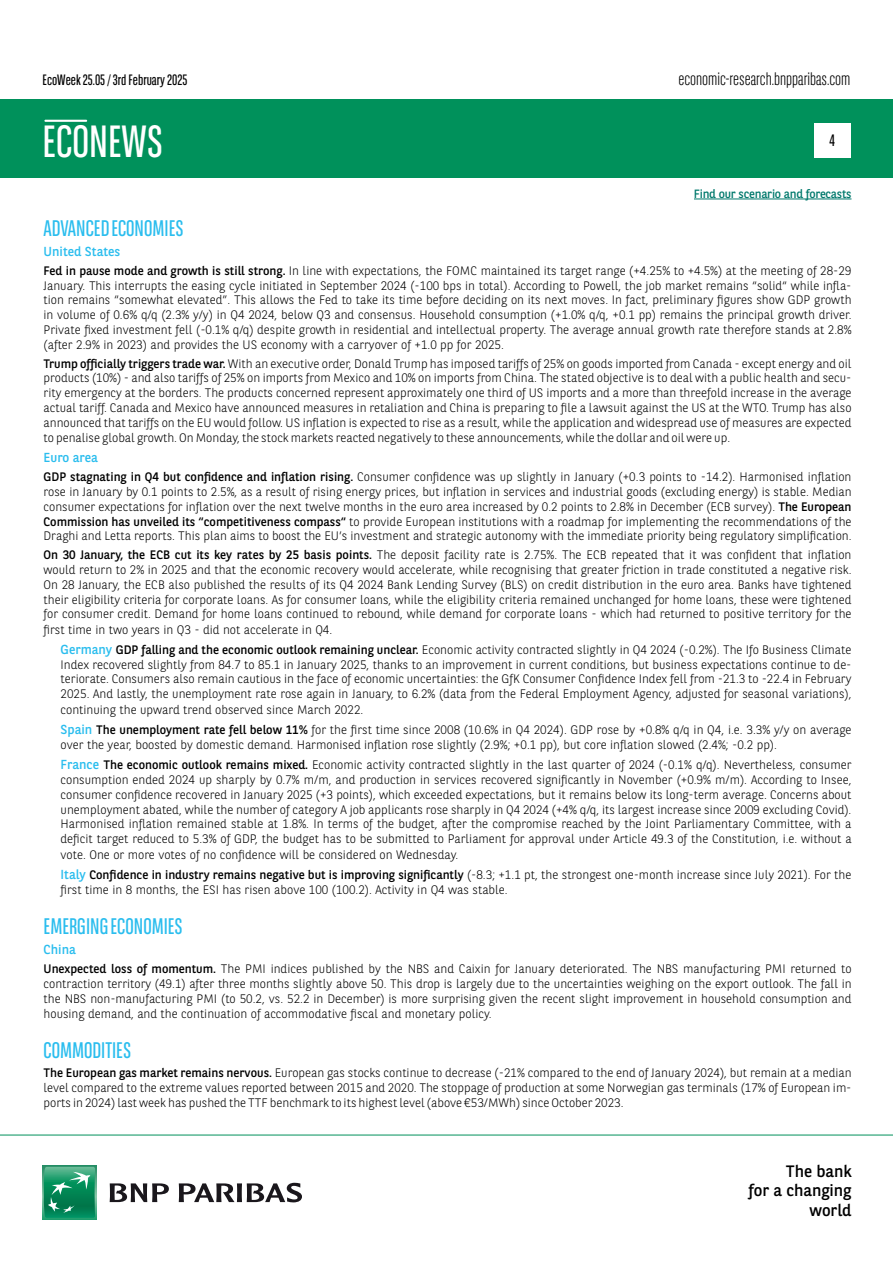
<style>
.page{position:relative;width:893px;height:1263px;background:#fff}
.page>*{position:absolute;margin:0;border:0;box-sizing:border-box;transform-origin:0 0}
.t1{font:45px "BNPP Sans Condensed";color:#fff}
.t2{font:22.5px "BNPP Sans Condensed";color:#2abdee}
.t3{font:300 18px "BNPP Sans Condensed";color:#000}
.t4{font:16.5px/19.8px "BNPP Sans";color:#000;text-align:right}
.t5{font:16.5px "BNPP Sans Condensed";color:#000}
.t6{font:15px "BNPP Sans Condensed";color:#000}
.t7{font:13.05px "BNPP Sans";color:#2abdee}
.t8{font:300 12.3px/15px "BNPP Sans";color:#000;text-align:justify}
.t9{font:12px "BNPP Sans";letter-spacing:-.02em;color:#00796c}
.s1{font-weight:400}
.s2{font-weight:400;font-size:13.05px;color:#2abdee}
</style>
<div class="page">
<div style="left:1px;top:99px;width:892px;height:78px;background:#00915b"></div>
<svg style="left:43px;top:1166px;width:53px;height:53px"></svg>
<svg style="left:44px;top:1167px;width:51px;height:51px"></svg>
<svg style="left:110px;top:1183px;width:59px;height:19px"></svg>
<svg style="left:179px;top:1183px;width:123px;height:19px"></svg>
<hr style="left:0;top:1135px;width:893px;height:1px;background:#00915b">
<div style="left:814px;top:123px;width:36px;height:34px;background:#fff"></div>
<hr style="left:44px;top:120px;width:43px;height:2px;background:#fff">
<hr style="left:694px;top:199px;width:157px;height:1px;background:#00796c">
<p class="t6" style="left:43px;top:70px;width:147px">EcoWeek 25.05 / 3rd February 2025</p>
<h3 class="t3" style="left:678px;top:67px;width:174px">economic-research.bnpparibas.com</h3>
<h1 class="t1" style="left:43px;top:113px;width:122px">ECONEWS</h1>
<h3 class="t5" style="left:829px;top:130px;width:7px">4</h3>
<p class="t9" style="left:694px;top:185px;width:159px">Find our scenario and forecasts</p>
<h2 class="t2" style="left:44px;top:214px;width:141px">ADVANCED ECONOMIES</h2>
<p class="t7" style="left:44px;top:242px;width:78px">United States</p>
<p class="t8" style="left:44px;top:263px;width:809px"><span class="s1">Fed in pause mode and growth is still strong.</span> In line with expectations, the FOMC maintained its target range (+4.25% to +4.5%) at the meeting of 28-29<br>January. This interrupts the easing cycle initiated in September 2024 (-100 bps in total). According to Powell, the job market remains “solid“ while infla&shy;tion remains “somewhat elevated”. This allows the Fed to take its time before deciding on its next moves. In fact, preliminary figures show GDP growth in volume of 0.6% q/q (2.3% y/y) in Q4 2024, below Q3 and consensus. Household consumption (+1.0% q/q, +0.1 pp) remains the principal growth driver.<br>Private fixed investment fell (-0.1% q/q) despite growth in residential and intellectual property. The average annual growth rate therefore stands at 2.8% (after 2.9% in 2023) and provides the US economy with a carryover of +1.0 pp for 2025.</p>
<p class="t8" style="left:44px;top:355px;width:809px"><span class="s1">Trump officially triggers trade war.</span> With an executive order, Donald Trump has imposed tariffs of 25% on goods imported from Canada - except energy and oil products (10%) - and also tariffs of 25% on imports from Mexico and 10% on imports from China. The stated objective is to deal with a public health and secu&shy;rity emergency at the borders. The products concerned represent approximately one third of US imports and a more than threefold increase in the average actual tariff. Canada and Mexico have announced measures in retaliation and China is preparing to file a lawsuit against the US at the WTO. Trump has also announced that tariffs on the EU would follow. US inflation is expected to rise as a result, while the application and widespread use of measures are expected to penalise global growth. On Monday, the stock markets reacted negatively to these announcements, while the dollar and oil were up.</p>
<p class="t7" style="left:44px;top:449px;width:56px">Euro area</p>
<p class="t8" style="left:44px;top:469px;width:809px"><span class="s1">GDP stagnating in Q4 but confidence and inflation rising.</span> Consumer confidence was up slightly in January (+0.3 points to -14.2). Harmonised inflation rose in January by 0.1 points to 2.5%, as a result of rising energy prices, but inflation in services and industrial goods (excluding energy) is stable. Median consumer expectations for inflation over the next twelve months in the euro area increased by 0.2 points to 2.8% in December (ECB survey). <span class="s1">The European Commission has unveiled its “competitiveness compass“</span> to provide European institutions with a roadmap for implementing the recommendations of the Draghi and Letta reports. This plan aims to boost the EU’s investment and strategic autonomy with the immediate priority being regulatory simplification.</p>
<p class="t8" style="left:44px;top:547px;width:809px"><span class="s1">On 30 January, the ECB cut its key rates by 25 basis points.</span> The deposit facility rate is 2.75%. The ECB repeated that it was confident that inflation would return to 2% in 2025 and that the economic recovery would accelerate, while recognising that greater friction in trade constituted a negative risk.<br>On 28 January, the ECB also published the results of its Q4 2024 Bank Lending Survey (BLS) on credit distribution in the euro area. Banks have tightened their eligibility criteria for corporate loans. As for consumer loans, while the eligibility criteria remained unchanged for home loans, these were tightened for consumer credit. Demand for home loans continued to rebound, while demand for corporate loans - which had returned to positive territory for the first time in two years in Q3 - did not accelerate in Q4.</p>
<p class="t8" style="left:61px;top:642px;width:792px"><span class="s2">Germany</span> <span class="s1">GDP falling and the economic outlook remaining unclear.</span> Economic activity contracted slightly in Q4 2024 (-0.2%). The Ifo Business Climate Index recovered slightly from 84.7 to 85.1 in January 2025, thanks to an improvement in current conditions, but business expectations continue to de&shy;teriorate. Consumers also remain cautious in the face of economic uncertainties: the GfK Consumer Confidence Index fell from -21.3 to -22.4 in February 2025. And lastly, the unemployment rate rose again in January, to 6.2% (data from the Federal Employment Agency, adjusted for seasonal variations), continuing the upward trend observed since March 2022.</p>
<p class="t8" style="left:61px;top:721px;width:792px;line-height:15.6px"><span class="s2">Spain</span> <span class="s1">The unemployment rate fell below 11%</span> for the first time since 2008 (10.6% in Q4 2024). GDP rose by +0.8% q/q in Q4, i.e. 3.3% y/y on average over the year, boosted by domestic demand. Harmonised inflation rose slightly (2.9%; +0.1 pp), but core inflation slowed (2.4%; -0.2 pp).</p>
<p class="t8" style="left:61px;top:757px;width:792px"><span class="s2">France</span> <span class="s1">The economic outlook remains mixed.</span> Economic activity contracted slightly in the last quarter of 2024 (-0.1% q/q). Nevertheless, consumer consumption ended 2024 up sharply by 0.7% m/m, and production in services recovered significantly in November (+0.9% m/m). According to Insee, consumer confidence recovered in January 2025 (+3 points), which exceeded expectations, but it remains below its long-term average. Concerns about unemployment abated, while the number of category A job applicants rose sharply in Q4 2024 (+4% q/q, its largest increase since 2009 excluding Covid).<br>Harmonised inflation remained stable at 1.8%. In terms of the budget, after the compromise reached by the Joint Parliamentary Committee, with a deficit target reduced to 5.3% of GDP, the budget has to be submitted to Parliament for approval under Article 49.3 of the Constitution, i.e. without a vote. One or more votes of no confidence will be considered on Wednesday.</p>
<p class="t8" style="left:61px;top:866px;width:792px;line-height:15.6px"><span class="s2">Italy</span> <span class="s1">Confidence in industry remains negative but is improving significantly</span> (-8.3; +1.1 pt, the strongest one-month increase since July 2021). For the first time in 8 months, the ESI has risen above 100 (100.2). Activity in Q4 was stable.</p>
<h2 class="t2" style="left:44px;top:912px;width:141px">EMERGING ECONOMIES</h2>
<p class="t7" style="left:44px;top:941px;width:34px">China</p>
<p class="t8" style="left:44px;top:961px;width:809px"><span class="s1">Unexpected loss of momentum.</span> The PMI indices published by the NBS and Caixin for January deteriorated. The NBS manufacturing PMI returned to contraction territory (49.1) after three months slightly above 50. This drop is largely due to the uncertainties weighing on the export outlook. The fall in the NBS non-manufacturing PMI (to 50.2, vs. 52.2 in December) is more surprising given the recent slight improvement in household consumption and housing demand, and the continuation of accommodative fiscal and monetary policy.</p>
<h2 class="t2" style="left:44px;top:1036px;width:89px">COMMODITIES</h2>
<p class="t8" style="left:44px;top:1065px;width:809px"><span class="s1">The European gas market remains nervous.</span> European gas stocks continue to decrease (-21% compared to the end of January 2024), but remain at a median level compared to the extreme values reported between 2015 and 2020. The stoppage of production at some Norwegian gas terminals (17% of European im&shy;ports in 2024) last week has pushed the TTF benchmark to its highest level (above €53/MWh) since October 2023.</p>
<h3 class="t4" style="left:748px;top:1160px;width:104px">The bank<br>for a changing world</h3>
</div>
